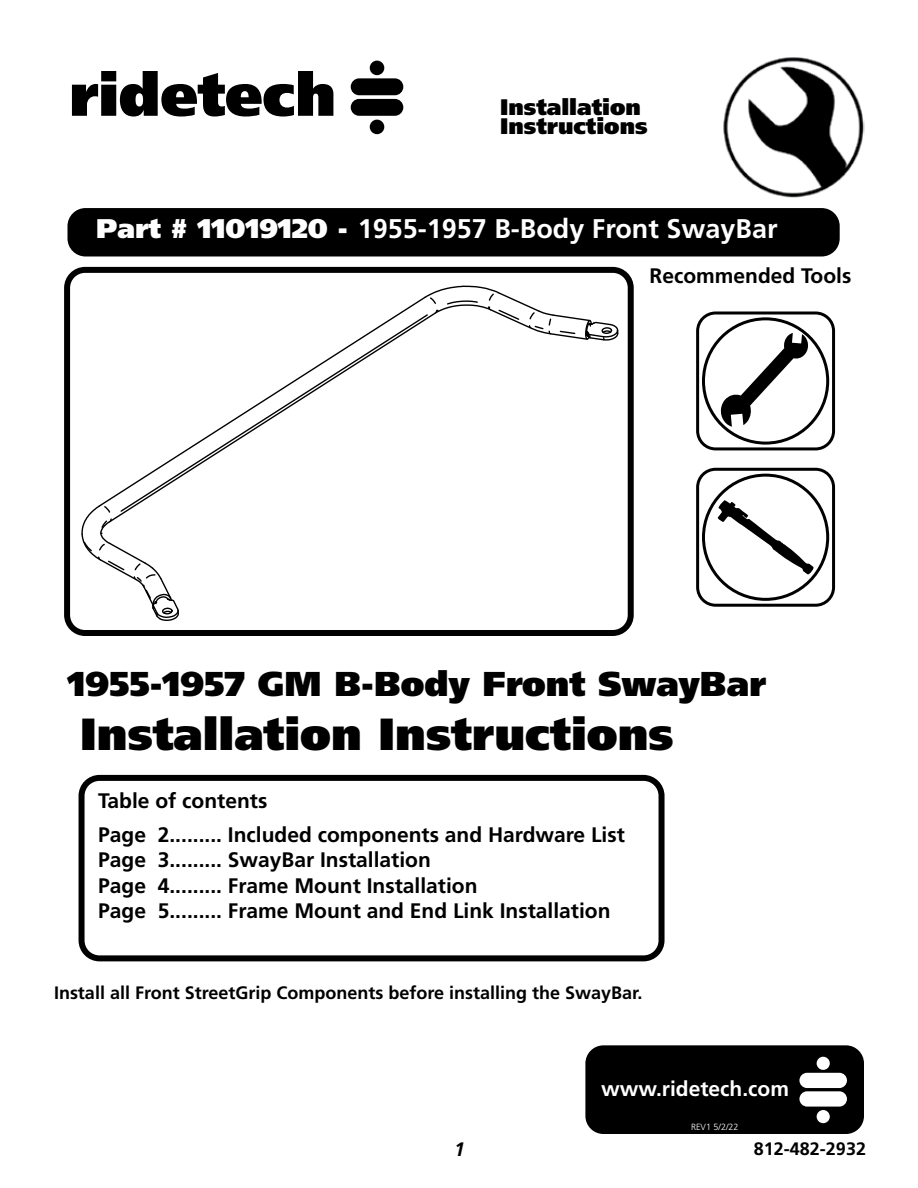
<style>
.page{position:relative;width:918px;height:1188px;background:#fff}
.page>*{position:absolute;margin:0;border:0;box-sizing:border-box;transform-origin:0 0}
.t1{font:900 45px "Frutiger";color:#000}
.t2{font:900 34.5px "Frutiger";color:#000}
.t3{font:700 27px "Frutiger";color:#fff}
.t4{font:900 22.5px/19.5px "Frutiger LT Pro";color:#000}
.t5{font:700 21px/25.2px "Frutiger";color:#000}
.t6{font:700 21px "Frutiger";color:#fff}
.t7{font:italic 700 19.5px "Frutiger LT Pro";color:#000}
.t8{font:700 18px "Frutiger";color:#000}
.t9{font:700 18px "Frutiger LT Pro";color:#000}
.t10{font:300 9px "Frutiger";color:#fff}
.s1{font-weight:900}
</style>
<div class="page">
<img style="left:723px;top:84px;width:15px;height:86px">
<svg style="left:72px;top:71px;width:261px;height:46px"></svg>
<div style="left:351px;top:78px;width:52px;height:17px;background:#000;border-radius:8px"></div>
<div style="left:351px;top:99px;width:52px;height:17px;background:#000;border-radius:8px"></div>
<div style="left:370px;top:61px;width:14px;height:14px;background:#000;border-radius:50%"></div>
<div style="left:370px;top:120px;width:14px;height:14px;background:#000;border-radius:50%"></div>
<svg style="left:696px;top:468px;width:139px;height:139px"></svg>
<div style="left:585px;top:1045px;width:279px;height:89px;background:#000;border-radius:18px"></div>
<div style="left:799px;top:1073px;width:48px;height:15px;background:#fff;border-radius:8px"></div>
<div style="left:799px;top:1091px;width:48px;height:16px;background:#fff;border-radius:8px"></div>
<div style="left:817px;top:1057px;width:13px;height:13px;background:#fff;border-radius:50%"></div>
<div style="left:817px;top:1110px;width:13px;height:13px;background:#fff;border-radius:50%"></div>
<svg style="left:696px;top:312px;width:139px;height:138px"></svg>
<svg style="left:79px;top:775px;width:586px;height:186px"></svg>
<div style="left:68px;top:208px;width:772px;height:48px;background:#000;border-radius:18px"></div>
<svg style="left:64px;top:267px;width:570px;height:369px"></svg>
<svg style="left:97px;top:295px;width:326px;height:209px"></svg>
<svg style="left:108px;top:311px;width:329px;height:213px"></svg>
<svg style="left:423px;top:285px;width:196px;height:56px"></svg>
<svg style="left:81px;top:504px;width:99px;height:118px"></svg>
<p class="t4" style="left:500px;top:97px;width:149px">Installation<br>Instructions</p>
<p class="t3" style="left:96px;top:213px;width:683px"><span class="s1">Part # 11019120 -</span> 1955-1957 B-Body Front SwayBar</p>
<p class="t5" style="left:650px;top:263px;width:203px">Recommended Tools</p>
<h2 class="t2" style="left:68px;top:663px;width:700px">1955-1957 GM B-Body Front SwayBar</h2>
<h1 class="t1" style="left:80px;top:707px;width:595px">Installation Instructions</h1>
<p class="t5" style="left:98px;top:784px;width:528px;line-height:33.9px">Table of contents<br>Page 2......... Included components and Hardware List</p>
<p class="t5" style="left:98px;top:848px;width:514px">Page 3......... SwayBar Installation<br>Page 4......... Frame Mount Installation<br>Page 5......... Frame Mount and End Link Installation</p>
<p class="t8" style="left:54px;top:982px;width:590px">Install all Front StreetGrip Components before installing the SwayBar.</p>
<p class="t6" style="left:601px;top:1076px;width:189px">www.ridetech.com</p>
<p class="t10" style="left:691px;top:1122px;width:49px">REV1 5/2/22</p>
<p class="t7" style="left:454px;top:1138px;width:12px">1</p>
<p class="t9" style="left:754px;top:1138px;width:114px">812-482-2932</p>
</div>
